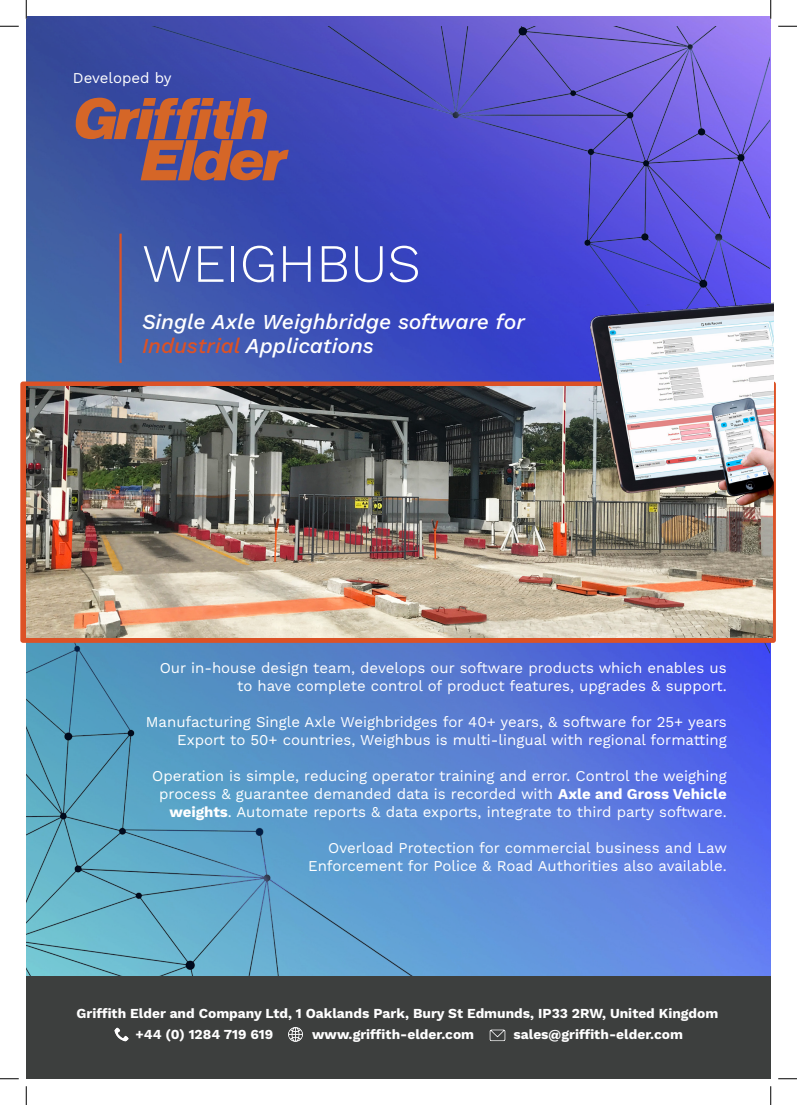
<style>
.page{position:relative;width:797px;height:1105px;background:#fff}
.page>*{position:absolute;margin:0;border:0;box-sizing:border-box;transform-origin:0 0}
.t1{font:300 54px "Work Sans";color:#fff}
.t2{font:italic 500 21.25px/23.8px "Work Sans";color:#fff}
.t3{font:15px/18px "Work Sans";color:#fff;text-align:right}
.t4{font:700 13.75px "Work Sans";color:#fff}
.s1{color:#dc5226}
.s2{font-weight:700}
</style>
<div class="page">
<img style="left:26px;top:17px;width:744px;height:959px">
<img style="left:142px;top:26px;width:627px;height:647px">
<img style="left:26px;top:310px;width:544px;height:666px">
<div style="left:26px;top:976px;width:744px;height:103px;background:#3d3f3e"></div>
<img style="left:114px;top:1028px;width:15px;height:14px">
<img style="left:288px;top:1027px;width:15px;height:15px">
<img style="left:489px;top:1029px;width:17px;height:12px">
<hr style="left:119px;top:234px;width:3px;height:129px;background:#dc5226">
<svg style="left:20px;top:381px;width:756px;height:262px;background:#ce5e3c"></svg>
<img style="left:26px;top:387px;width:746px;height:250px">
<img style="left:556px;top:282px;width:217px;height:236px">
<svg style="left:72px;top:97px;width:217px;height:83px;background:#80566b"></svg>
<svg style="left:0;top:25px;width:19px;height:2px"></svg>
<svg style="left:778px;top:25px;width:19px;height:2px"></svg>
<svg style="left:0;top:1078px;width:19px;height:1px"></svg>
<svg style="left:778px;top:1078px;width:19px;height:1px"></svg>
<svg style="left:25px;top:0;width:2px;height:19px"></svg>
<svg style="left:25px;top:1086px;width:2px;height:19px"></svg>
<svg style="left:770px;top:0;width:1px;height:19px"></svg>
<svg style="left:770px;top:1086px;width:1px;height:19px"></svg>
<p class="t3" style="left:73px;top:68px;width:100px">Developed by</p>
<p class="t1" style="left:142px;top:224px;width:280px">WEIGHBUS</p>
<p class="t2" style="left:142px;top:309px;width:384px">Single Axle Weighbridge software for<br><span class="s1">Industrial</span> Applications</p>
<p class="t3" style="left:160px;top:658px;width:568px">Our in-house design team, develops our software products which enables us to have complete control of product features, upgrades &amp; support.</p>
<p class="t3" style="left:146px;top:712px;width:582px">Manufacturing Single Axle Weighbridges for 40+ years, &amp; software for 25+ years</p>
<p class="t3" style="left:177px;top:730px;width:551px">Export to 50+ countries, Weighbus is multi-lingual with regional formatting</p>
<p class="t3" style="left:152px;top:766px;width:576px">Operation is simple, reducing operator training and error. Control the weighing process &amp; guarantee demanded data is recorded with <span class="s2">Axle and Gross Vehicle weights</span>. Automate reports &amp; data exports, integrate to third party software.</p>
<p class="t3" style="left:308px;top:838px;width:420px">Overload Protection for commercial business and Law<br>Enforcement for Police &amp; Road Authorities also available.</p>
<p class="t4" style="left:76px;top:1003px;width:643px">Griffith Elder and Company Ltd, 1 Oaklands Park, Bury St Edmunds, IP33 2RW, United Kingdom</p>
<p class="t4" style="left:136px;top:1024px;width:139px">+44 (0) 1284 719 619</p>
<p class="t4" style="left:312px;top:1024px;width:163px">www.griffith-elder.com</p>
<p class="t4" style="left:513px;top:1024px;width:171px">sales@griffith-elder.com</p>
</div>
